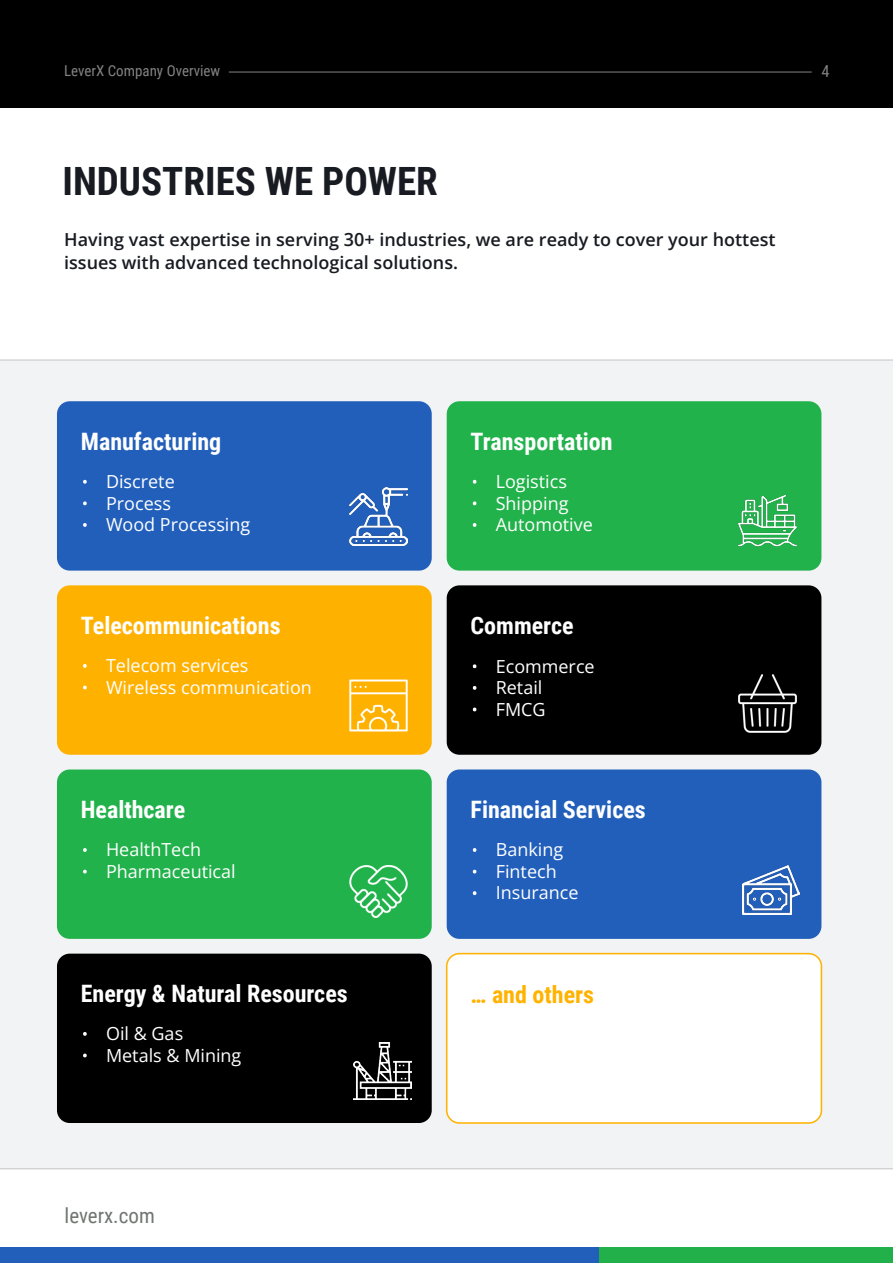
<style>
.page{position:relative;width:893px;height:1263px;background:#fff}
.page>*{position:absolute;margin:0;border:0;box-sizing:border-box;transform-origin:0 0}
.t1{font:700 39px "Roboto Condensed";color:#181b21}
.t2{font:700 24px "Roboto Condensed";color:#fff}
.t3{font:700 24px "Roboto Condensed";color:#ffb300}
.t4{font:21px "Roboto Condensed";color:#707571}
.t5{font:18px/21.6px "Open Sans";color:#fff}
.t6{font:600 18px/22.5px "Open Sans";color:#181b21}
.t7{font:16.5px "Roboto Condensed";color:#838383}
.t8{font:15px "Roboto Condensed";color:#838383}
</style>
<div class="page">
<div style="left:0;top:0;width:893px;height:108px;background:#000"></div>
<hr style="left:229px;top:72px;width:583px;height:1px;background:#838383">
<div style="left:0;top:1247px;width:893px;height:16px;background:#225fbb"></div>
<div style="left:600px;top:1247px;width:293px;height:16px;background:#22b04b"></div>
<div style="left:0;top:360px;width:893px;height:809px;background:#f2f3f4"></div>
<hr style="left:0;top:360px;width:893px;height:1px;background:#c5c4c4">
<hr style="left:0;top:1168px;width:893px;height:1px;background:#c5c4c4">
<div style="left:57px;top:401px;width:375px;height:170px;background:#225fbb;border-radius:13px"></div>
<img style="left:350px;top:488px;width:57px;height:57px">
<svg style="left:83px;top:479px;width:4px;height:5px"></svg>
<svg style="left:83px;top:501px;width:4px;height:5px"></svg>
<svg style="left:83px;top:523px;width:4px;height:4px"></svg>
<div style="left:57px;top:585px;width:375px;height:170px;background:#ffb100;border-radius:13px"></div>
<svg style="left:83px;top:664px;width:4px;height:4px"></svg>
<svg style="left:83px;top:685px;width:4px;height:5px"></svg>
<div style="left:57px;top:769px;width:375px;height:170px;background:#22b24b;border-radius:13px"></div>
<svg style="left:83px;top:848px;width:4px;height:4px"></svg>
<svg style="left:83px;top:869px;width:4px;height:5px"></svg>
<div style="left:57px;top:954px;width:375px;height:169px;background:#000;border-radius:13px"></div>
<svg style="left:83px;top:1032px;width:4px;height:4px"></svg>
<svg style="left:83px;top:1053px;width:4px;height:5px"></svg>
<div style="left:447px;top:401px;width:374px;height:170px;background:#22b24b;border-radius:13px"></div>
<svg style="left:472px;top:479px;width:5px;height:5px"></svg>
<svg style="left:472px;top:501px;width:5px;height:5px"></svg>
<svg style="left:472px;top:523px;width:5px;height:4px"></svg>
<div style="left:447px;top:585px;width:374px;height:170px;background:#000;border-radius:13px"></div>
<svg style="left:472px;top:664px;width:5px;height:5px"></svg>
<svg style="left:472px;top:686px;width:5px;height:4px"></svg>
<svg style="left:472px;top:707px;width:5px;height:5px"></svg>
<div style="left:447px;top:769px;width:374px;height:170px;background:#225fbb;border-radius:13px"></div>
<svg style="left:472px;top:848px;width:5px;height:4px"></svg>
<svg style="left:472px;top:869px;width:5px;height:5px"></svg>
<svg style="left:472px;top:891px;width:5px;height:5px"></svg>
<div style="left:447px;top:954px;width:374px;height:169px;background:#fff;border-radius:13px"></div>
<div style="left:446px;top:953px;width:376px;height:171px;border:2px solid #ffb300;border-radius:13px"></div>
<img style="left:350px;top:679px;width:57px;height:53px">
<img style="left:350px;top:865px;width:57px;height:53px">
<img style="left:354px;top:1042px;width:57px;height:58px">
<img style="left:738px;top:495px;width:59px;height:52px">
<img style="left:739px;top:674px;width:57px;height:58px">
<img style="left:742px;top:865px;width:58px;height:49px">
<p class="t8" style="left:64px;top:60px;width:158px">LeverX Company Overview</p>
<p class="t7" style="left:821px;top:60px;width:10px">4</p>
<h1 class="t1" style="left:63px;top:154px;width:377px">INDUSTRIES WE POWER</h1>
<p class="t6" style="left:64px;top:228px;width:713px">Having vast expertise in serving 30+ industries, we are ready to cover your hottest issues with advanced technological solutions.</p>
<h2 class="t2" style="left:81px;top:424px;width:142px">Manufacturing</h2>
<p class="t5" style="left:83px;top:470px;width:169px">· Discrete<br>· Process<br>· Wood Processing</p>
<h2 class="t2" style="left:81px;top:608px;width:201px">Telecommunications</h2>
<p class="t5" style="left:83px;top:654px;width:231px">· Telecom services<br>· Wireless communication</p>
<h2 class="t2" style="left:81px;top:792px;width:106px">Healthcare</h2>
<p class="t5" style="left:83px;top:838px;width:155px">· HealthTech<br>· Pharmaceutical</p>
<h2 class="t2" style="left:81px;top:976px;width:268px">Energy &amp; Natural Resources</h2>
<p class="t5" style="left:83px;top:1022px;width:160px">· Oil &amp; Gas<br>· Metals &amp; Mining</p>
<p class="t4" style="left:65px;top:1201px;width:92px">leverx.com</p>
<h2 class="t2" style="left:471px;top:424px;width:144px">Transportation</h2>
<p class="t5" style="left:472px;top:470px;width:122px">· Logistics<br>· Shipping<br>· Automotive</p>
<h2 class="t2" style="left:471px;top:609px;width:105px">Commerce</h2>
<p class="t5" style="left:472px;top:655px;width:124px">· Ecommerce · Retail<br>· FMCG</p>
<h2 class="t2" style="left:471px;top:792px;width:177px">Financial Services</h2>
<p class="t5" style="left:472px;top:838px;width:108px">· Banking<br>· Fintech<br>· Insurance</p>
<h2 class="t3" style="left:471px;top:977px;width:125px">… and others</h2>
</div>
